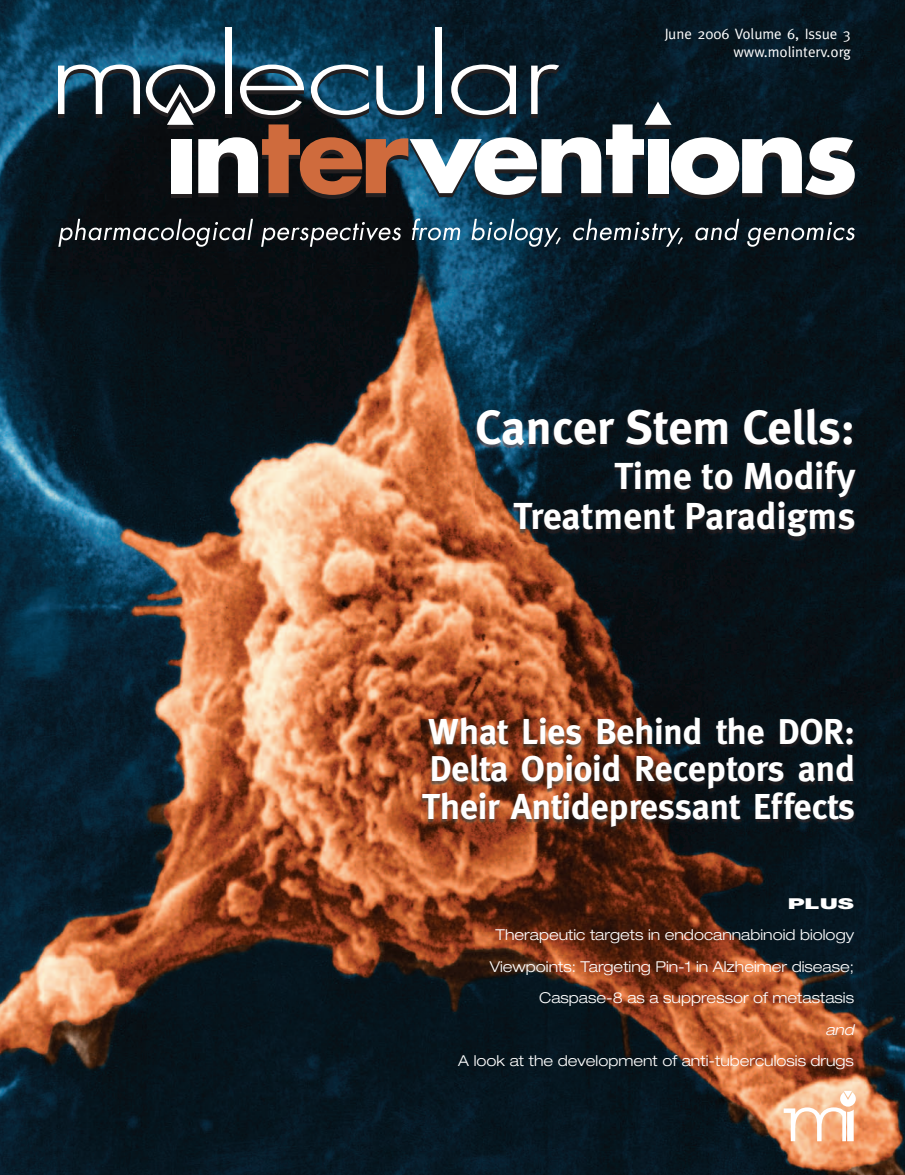
<style>
.page{position:relative;width:905px;height:1175px;background:#fff}
.page>*{position:absolute;margin:0;border:0;box-sizing:border-box;transform-origin:0 0}
.t1{font:700 48px "Meta";color:#fff}
.t2{font:700 37.5px/40.5px "Meta";color:#fff;text-align:right}
.t3{font:700 36px/37.5px "Meta";color:#fff;text-align:justify}
.t4{font:300 expanded 15px/31.5px "Helvetica Neue";color:#fff;text-align:right}
.t5{font:15px/18px "Meta";color:#fff;text-align:right}
.t6{font:900 15px "Helvetica Neue";color:#fff;scale:1.6 1}
.t7{font:italic 300 expanded 15px "Helvetica Neue";color:#fff}
</style>
<div class="page">
<img style="left:0;top:0;width:904px;height:1174px">
<svg style="left:58px;top:219px;width:195px;height:28px;background:#34383b"></svg>
<svg style="left:261px;top:222px;width:140px;height:25px;background:#3a3d40"></svg>
<svg style="left:412px;top:218px;width:48px;height:22px"></svg>
<svg style="left:471px;top:219px;width:90px;height:28px;background:#365b6f"></svg>
<svg style="left:573px;top:219px;width:110px;height:28px;background:#303e47"></svg>
<svg style="left:695px;top:219px;width:44px;height:21px"></svg>
<svg style="left:747px;top:222px;width:107px;height:25px;background:#374148"></svg>
<svg style="left:58px;top:65px;width:82px;height:53px"></svg>
<div style="left:225px;top:28px;width:6px;height:86px;background:#fff"></div>
<div style="left:435px;top:28px;width:6px;height:86px;background:#fff"></div>
<svg style="left:146px;top:65px;width:708px;height:134px"></svg>
<svg style="left:783px;top:1090px;width:72px;height:51px"></svg>
<img style="left:421px;top:719px;width:434px;height:112px">
<img style="left:475px;top:410px;width:381px;height:131px">
<p class="t5" style="left:664px;top:25px;width:188px">June 2006 Volume 6, Issue 3 www.molinterv.org</p>
<h1 class="t1" style="left:475px;top:408px;width:381px">Cancer Stem Cells:</h1>
<h2 class="t2" style="left:513px;top:458px;width:343px">Time to Modify<br>Treatment Paradigms</h2>
<h3 class="t3" style="left:422px;top:712px;width:434px">What Lies Behind the DOR:<br>Delta Opioid Receptors and Their Antidepressant Effects</h3>
<p class="t6" style="left:787px;top:898px;width:43px">PLUS</p>
<p class="t4" style="left:490px;top:920px;width:366px">Therapeutic targets in endocannabinoid biology<br>Viewpoints: Targeting Pin-1 in Alzheimer disease;<br>Caspase-8 as a suppressor of metastasis</p>
<p class="t7" style="left:825px;top:1023px;width:30px">and</p>
<p class="t4" style="left:458px;top:1046px;width:397px">A look at the development of anti-tuberculosis drugs</p>
</div>
